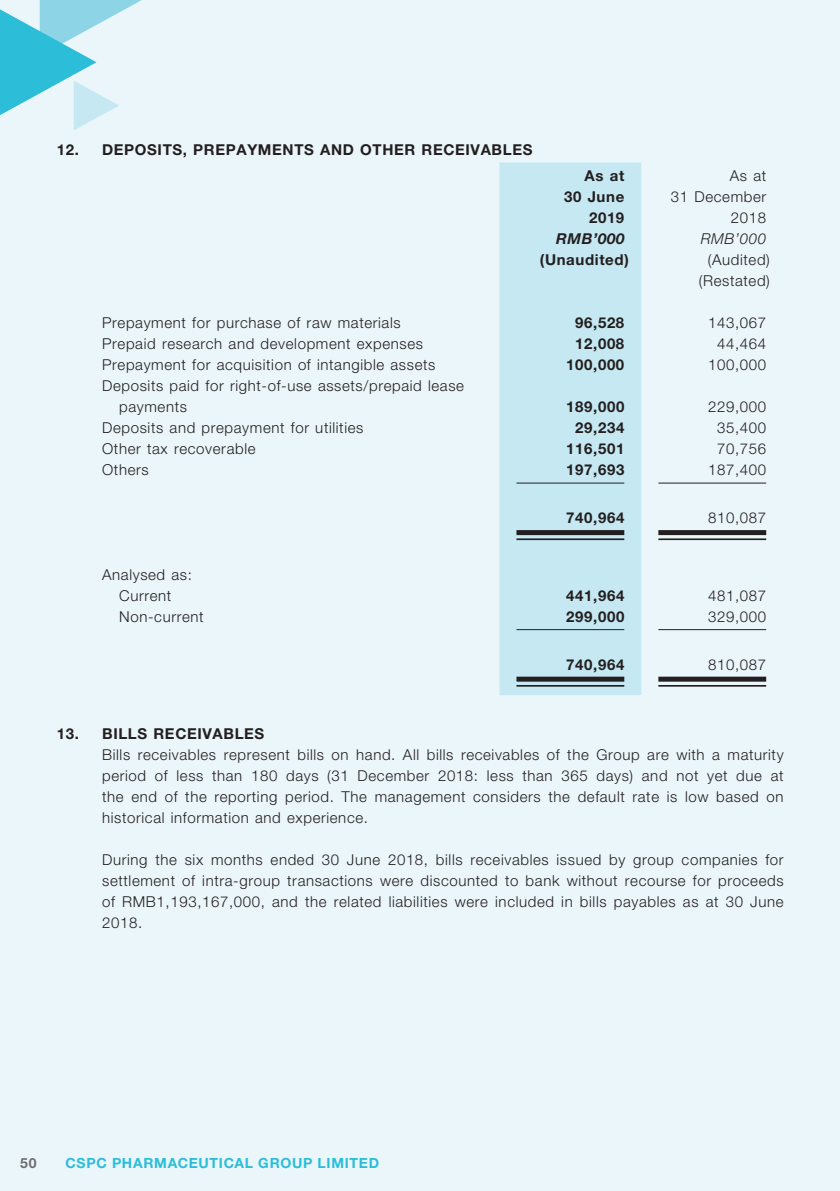
<style>
.page{position:relative;width:840px;height:1191px;background:#fff}
.page>*{position:absolute;margin:0;border:0;box-sizing:border-box;transform-origin:0 0}
.t1{font:300 15px/21px "Helvetica Neue";letter-spacing:.04em;color:#231f20;text-align:center}
.t2{font:700 15px "Helvetica Neue";letter-spacing:.04em;color:#231f20}
.t3{font:italic 700 15px "Helvetica Neue";letter-spacing:.04em;color:#231f20}
.t4{font:italic 300 15px "Helvetica Neue";letter-spacing:.04em;color:#231f20}
.t5{font:700 14px "Helvetica Neue";letter-spacing:.05em;color:#2cbdd8}
.t6{font:700 14px "Helvetica Neue";color:#6c6d70}
</style>
<div class="page">
<div style="left:0;top:0;width:839px;height:1191px;background:#ebf6fa"></div>
<svg style="left:0;top:0;width:142px;height:130px"></svg>
<div style="left:499px;top:162px;width:142px;height:533px;background:#c6e8f2"></div>
<hr style="left:516px;top:482px;width:108px;height:1px;background:#231f20">
<hr style="left:658px;top:482px;width:107px;height:1px;background:#231f20">
<div style="left:516px;top:530px;width:108px;height:5px;background:#231f20"></div>
<hr style="left:516px;top:538px;width:108px;height:2px;background:#231f20">
<div style="left:658px;top:530px;width:107px;height:5px;background:#231f20"></div>
<hr style="left:658px;top:538px;width:107px;height:2px;background:#231f20">
<hr style="left:516px;top:629px;width:108px;height:1px;background:#231f20">
<hr style="left:658px;top:629px;width:107px;height:1px;background:#231f20">
<div style="left:516px;top:676px;width:108px;height:5px;background:#231f20"></div>
<hr style="left:516px;top:685px;width:108px;height:1px;background:#231f20">
<div style="left:658px;top:676px;width:107px;height:5px;background:#231f20"></div>
<hr style="left:658px;top:685px;width:107px;height:1px;background:#231f20">
<p class="t2" style="left:57px;top:140px;width:69px">12. DEPOS</p>
<p class="t2" style="left:157px;top:140px;width:47px">ITS, PREP</p>
<p class="t2" style="left:236px;top:140px;width:34px">AYMENTS</p>
<p class="t2" style="left:320px;top:140px;width:203px">AND OTHER RECEIVABLES</p>
<p class="t2" style="left:584px;top:167px;width:41px">As at</p>
<p class="t1" style="left:729px;top:165px;width:38px">As at</p>
<p class="t2" style="left:563px;top:188px;width:62px">30 June</p>
<p class="t1" style="left:670px;top:186px;width:97px">31 December</p>
<p class="t2" style="left:588px;top:209px;width:37px">2019</p>
<p class="t1" style="left:730px;top:207px;width:37px">2018</p>
<p class="t3" style="left:555px;top:230px;width:70px">RMB’000</p>
<p class="t4" style="left:700px;top:230px;width:67px">RMB’000</p>
<p class="t2" style="left:539px;top:251px;width:90px">(Unaudited)</p>
<p class="t1" style="left:698px;top:249px;width:72px">(Audited) (Restated)</p>
<p class="t1" style="left:102px;top:312px;width:300px">Prepayment for purchase of raw materials</p>
<p class="t2" style="left:575px;top:314px;width:51px">96,528</p>
<p class="t1" style="left:707px;top:312px;width:59px">143,067</p>
<p class="t1" style="left:102px;top:333px;width:322px">Prepaid research and development expenses</p>
<p class="t2" style="left:575px;top:335px;width:51px">12,008</p>
<p class="t1" style="left:716px;top:333px;width:51px">44,464</p>
<p class="t1" style="left:102px;top:354px;width:334px">Prepayment for acquisition of intangible assets</p>
<p class="t2" style="left:566px;top:356px;width:59px">100,000</p>
<p class="t1" style="left:707px;top:354px;width:59px">100,000</p>
<p class="t1" style="left:119px;top:375px;width:346px;text-align:left;text-indent:-17px">Deposits paid for right-of-use assets/prepaid lease payments</p>
<p class="t2" style="left:566px;top:398px;width:59px">189,000</p>
<p class="t1" style="left:707px;top:396px;width:59px">229,000</p>
<p class="t1" style="left:102px;top:417px;width:262px">Deposits and prepayment for utilities</p>
<p class="t2" style="left:575px;top:419px;width:51px">29,234</p>
<p class="t1" style="left:716px;top:417px;width:51px">35,400</p>
<p class="t1" style="left:102px;top:438px;width:155px">Other tax recoverable</p>
<p class="t2" style="left:566px;top:440px;width:59px">116,501</p>
<p class="t1" style="left:716px;top:438px;width:51px">70,756</p>
<p class="t1" style="left:102px;top:459px;width:48px">Others</p>
<p class="t2" style="left:566px;top:461px;width:59px">197,693</p>
<p class="t1" style="left:707px;top:459px;width:59px">187,400</p>
<p class="t2" style="left:566px;top:509px;width:59px">740,964</p>
<p class="t1" style="left:707px;top:507px;width:59px">810,087</p>
<p class="t1" style="left:102px;top:564px;width:91px">Analysed as:<br>Current</p>
<p class="t2" style="left:566px;top:586px;width:59px">441,964</p>
<p class="t1" style="left:707px;top:585px;width:59px">481,087</p>
<p class="t1" style="left:119px;top:606px;width:86px">Non-current</p>
<p class="t2" style="left:566px;top:607px;width:59px">299,000</p>
<p class="t1" style="left:707px;top:606px;width:59px">329,000</p>
<p class="t2" style="left:566px;top:655px;width:59px">740,964</p>
<p class="t1" style="left:707px;top:654px;width:59px">810,087</p>
<p class="t2" style="left:57px;top:724px;width:198px">13. BILLS RECEIVABLES</p>
<p class="t1" style="left:102px;top:743px;width:682px;text-align:justify">Bills receivables represent bills on hand. All bills receivables of the Group are with a maturity period of less than 180 days (31 December 2018: less than 365 days) and not yet due at the end of the reporting period. The management considers the default rate is low based on historical information and experience.</p>
<p class="t1" style="left:102px;top:848px;width:682px;text-align:justify">During the six months ended 30 June 2018, bills receivables issued by group companies for settlement of intra-group transactions were discounted to bank without recourse for proceeds of RMB1,193,167,000, and the related liabilities were included in bills payables as at 30 June 2018.</p>
<p class="t6" style="left:20px;top:1154px;width:18px">50</p>
<p class="t5" style="left:65px;top:1154px;width:315px">CSPC PHARMACEUTICAL GROUP LIMITE D</p>
</div>
